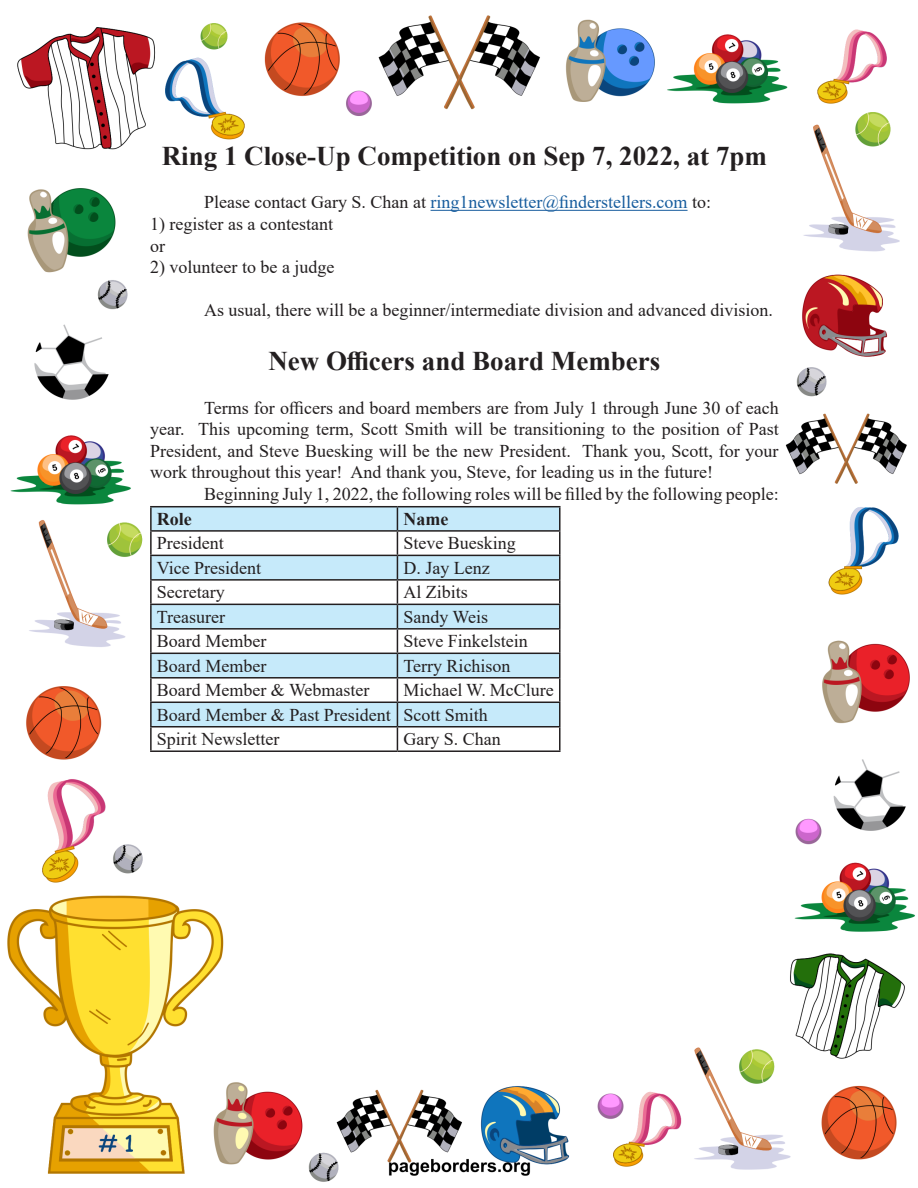
<style>
.page{position:relative;width:918px;height:1188px;background:#fff}
.page>*{position:absolute;margin:0;border:0;box-sizing:border-box;transform-origin:0 0}
.Article_Title{font:700 27px "Times New Roman";color:#231f20}
.t1{font:18px/21.6px "Times New Roman";color:#231f20;text-align:justify}
.t2{font:18px "Times New Roman";color:#175d9e}
.t3{font:700 18px "Times New Roman";color:#231f20}
.s1{color:#231f20}
</style>
<div class="page">
<img style="left:7px;top:15px;width:908px;height:1167px">
<hr style="left:431px;top:210px;width:257px;height:1px;background:#175d9e">
<svg style="left:152px;top:507px;width:407px;height:219px;fill:#c6eafa"></svg>
<hr style="left:150px;top:506px;width:247px;height:1px;background:#231f20">
<hr style="left:150px;top:507px;width:2px;height:23px;background:#231f20">
<hr style="left:397px;top:506px;width:164px;height:1px;background:#231f20">
<hr style="left:559px;top:507px;width:2px;height:23px;background:#231f20">
<hr style="left:150px;top:530px;width:247px;height:2px;background:#231f20">
<hr style="left:150px;top:532px;width:2px;height:23px;background:#231f20">
<hr style="left:397px;top:530px;width:164px;height:2px;background:#231f20">
<hr style="left:559px;top:532px;width:2px;height:23px;background:#231f20">
<hr style="left:150px;top:555px;width:247px;height:1px;background:#231f20">
<hr style="left:150px;top:556px;width:2px;height:23px;background:#231f20">
<hr style="left:397px;top:555px;width:164px;height:1px;background:#231f20">
<hr style="left:559px;top:556px;width:2px;height:23px;background:#231f20">
<hr style="left:150px;top:579px;width:247px;height:2px;background:#231f20">
<hr style="left:150px;top:581px;width:2px;height:23px;background:#231f20">
<hr style="left:397px;top:579px;width:164px;height:2px;background:#231f20">
<hr style="left:559px;top:581px;width:2px;height:23px;background:#231f20">
<hr style="left:150px;top:604px;width:247px;height:1px;background:#231f20">
<hr style="left:150px;top:605px;width:2px;height:23px;background:#231f20">
<hr style="left:397px;top:604px;width:164px;height:1px;background:#231f20">
<hr style="left:559px;top:605px;width:2px;height:23px;background:#231f20">
<hr style="left:150px;top:628px;width:247px;height:2px;background:#231f20">
<hr style="left:150px;top:630px;width:2px;height:23px;background:#231f20">
<hr style="left:397px;top:628px;width:164px;height:2px;background:#231f20">
<hr style="left:559px;top:630px;width:2px;height:23px;background:#231f20">
<hr style="left:150px;top:653px;width:247px;height:1px;background:#231f20">
<hr style="left:150px;top:654px;width:2px;height:23px;background:#231f20">
<hr style="left:397px;top:653px;width:164px;height:1px;background:#231f20">
<hr style="left:559px;top:654px;width:2px;height:23px;background:#231f20">
<hr style="left:150px;top:677px;width:247px;height:2px;background:#231f20">
<hr style="left:150px;top:679px;width:2px;height:23px;background:#231f20">
<hr style="left:397px;top:677px;width:164px;height:2px;background:#231f20">
<hr style="left:559px;top:679px;width:2px;height:23px;background:#231f20">
<hr style="left:150px;top:702px;width:247px;height:1px;background:#231f20">
<hr style="left:150px;top:703px;width:2px;height:23px;background:#231f20">
<hr style="left:397px;top:702px;width:164px;height:1px;background:#231f20">
<hr style="left:559px;top:703px;width:2px;height:23px;background:#231f20">
<hr style="left:150px;top:726px;width:247px;height:1px;background:#231f20">
<hr style="left:150px;top:728px;width:2px;height:22px;background:#231f20">
<hr style="left:397px;top:726px;width:164px;height:1px;background:#231f20">
<svg style="left:397px;top:507px;width:1px;height:243px"></svg>
<hr style="left:559px;top:728px;width:2px;height:22px;background:#231f20">
<hr style="left:150px;top:750px;width:247px;height:2px;background:#231f20">
<hr style="left:397px;top:750px;width:164px;height:2px;background:#231f20">
<p class="Article_Title" style="left:162px;top:137px;width:607px">Ring 1 Close-Up Competition on Sep 7, 2022, at 7pm</p>
<p class="t2" style="left:204px;top:190px;width:508px"><span class="s1">Please contact Gary S. Chan at</span> ring1newsletter@finderstellers.com <span class="s1">to:</span></p>
<p class="t1" style="left:150px;top:213px;width:184px">1) register as a contestant</p>
<p class="t1" style="left:150px;top:234px;width:16px">or</p>
<p class="t1" style="left:150px;top:256px;width:186px">2) volunteer to be a judge</p>
<p class="t1" style="left:204px;top:299px;width:570px">As usual, there will be a beginner/intermediate division and advanced division.</p>
<p class="Article_Title" style="left:268px;top:342px;width:393px">New Officers and Board Members</p>
<p class="t1" style="left:150px;top:396px;width:630px;text-indent:54px">Terms for officers and board members are from July 1 through June 30 of each year. This upcoming term, Scott Smith will be transitioning to the position of Past President, and Steve Buesking will be the new President. Thank you, Scott, for your work throughout this year! And thank you, Steve, for leading us in the future!</p>
<p class="t1" style="left:204px;top:483px;width:576px">Beginning July 1, 2022, the following roles will be filled by the following people:</p>
<p class="t3" style="left:157px;top:506px;width:36px">Role</p>
<p class="t3" style="left:403px;top:506px;width:46px">Name</p>
<p class="t1" style="left:157px;top:532px;width:68px">President</p>
<p class="t1" style="left:403px;top:532px;width:114px">Steve Buesking</p>
<p class="t1" style="left:157px;top:556px;width:106px">Vice President</p>
<p class="t1" style="left:403px;top:556px;width:88px">D. Jay Lenz</p>
<p class="t1" style="left:157px;top:581px;width:69px">Secretary</p>
<p class="t1" style="left:403px;top:581px;width:66px">Al Zibits</p>
<p class="t1" style="left:157px;top:605px;width:70px">Treasurer</p>
<p class="t1" style="left:403px;top:605px;width:86px">Sandy Weis</p>
<p class="t1" style="left:157px;top:630px;width:111px">Board Member</p>
<p class="t1" style="left:403px;top:630px;width:126px">Steve Finkelstein</p>
<p class="t1" style="left:157px;top:654px;width:111px">Board Member</p>
<p class="t1" style="left:403px;top:654px;width:109px">Terry Richison</p>
<p class="t1" style="left:157px;top:679px;width:214px">Board Member &amp; Webmaster</p>
<p class="t1" style="left:403px;top:679px;width:152px">Michael W. McClure</p>
<p class="t1" style="left:157px;top:703px;width:235px">Board Member &amp; Past President</p>
<p class="t1" style="left:403px;top:703px;width:86px">Scott Smith</p>
<p class="t1" style="left:157px;top:728px;width:124px">Spirit Newsletter</p>
<p class="t1" style="left:403px;top:728px;width:99px">Gary S. Chan</p>
</div>
